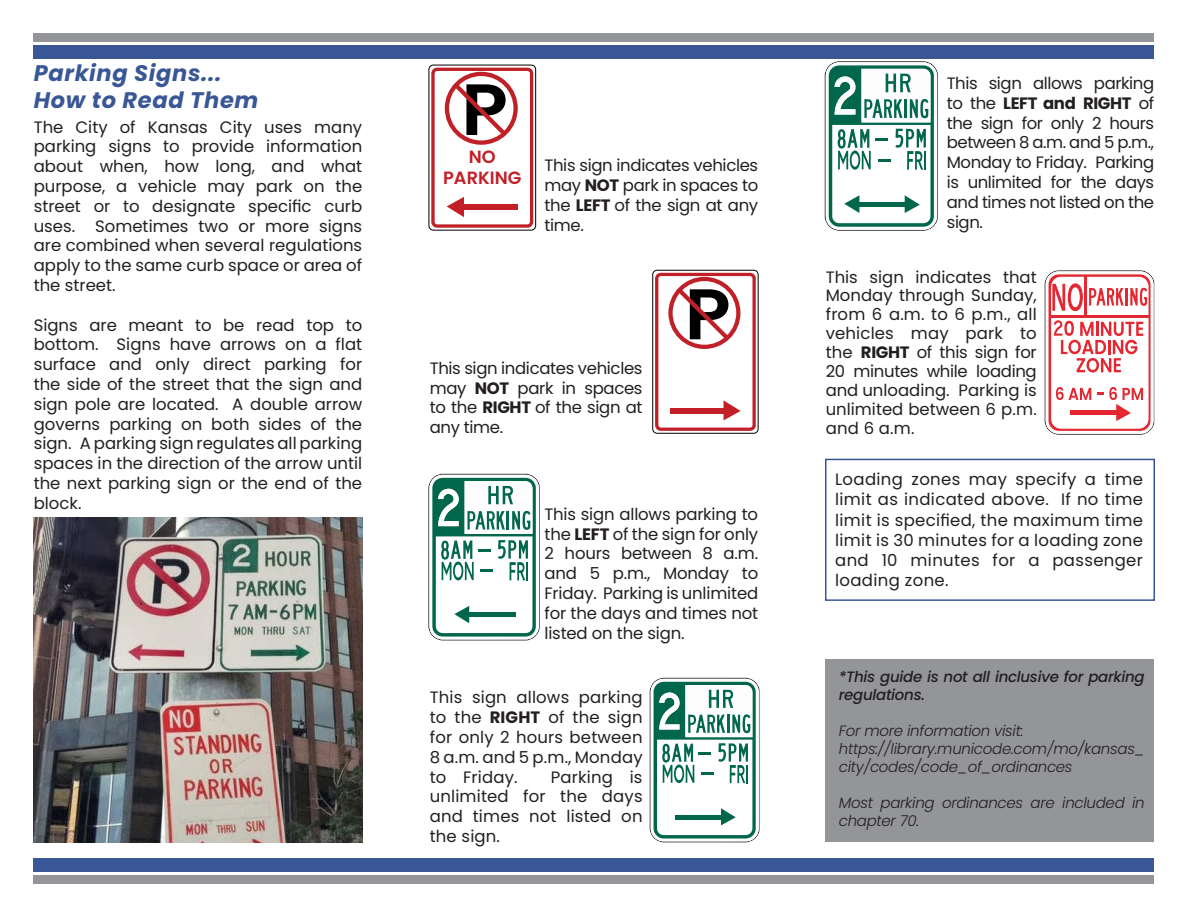
<style>
.page{position:relative;width:1188px;height:918px;background:#fff}
.page>*{position:absolute;margin:0;border:0;box-sizing:border-box;transform-origin:0 0}
.t1{font:italic 700 22.5px "Poppins";letter-spacing:.03em;color:#395797}
.t2{font:600 17.7px/21.3px "Poppins";color:#c21f27;text-align:center}
.t3{font:16.5px/19.8px "Poppins";color:#231f20;text-align:justify}
.t4{font:italic 300 15px/18px "Poppins";letter-spacing:-.02em;color:#231f20}
.t5{font:italic 500 15px/18px "Poppins";letter-spacing:-.02em;color:#231f20}
.s1{font-weight:700}
</style>
<div class="page">
<div style="left:825px;top:459px;width:330px;height:142px;border:2px solid #395797"></div>
<div style="left:826px;top:660px;width:328px;height:182px;background:#939598"></div>
<div style="left:34px;top:46px;width:1120px;height:13px;background:#395797"></div>
<svg style="left:825px;top:61px;width:113px;height:170px"></svg>
<div style="left:34px;top:34px;width:1120px;height:8px;background:#939598"></div>
<img style="left:34px;top:518px;width:328px;height:324px">
<svg style="left:653px;top:270px;width:105px;height:163px"></svg>
<div style="left:652px;top:270px;width:107px;height:164px;border:1px solid #000;border-radius:4px"></div>
<div style="left:657px;top:274px;width:97px;height:155px;background:#fff;border-radius:4px"></div>
<div style="left:655px;top:273px;width:101px;height:158px;border:3px solid #c02128;border-radius:4px"></div>
<svg style="left:671px;top:279px;width:67px;height:68px"></svg>
<div style="left:668px;top:277px;width:72px;height:72px;border:4px solid #c02128;border-radius:50%"></div>
<svg style="left:673px;top:284px;width:60px;height:60px"></svg>
<div style="left:670px;top:408px;width:54px;height:5px;background:#c21f27"></div>
<svg style="left:724px;top:400px;width:17px;height:20px"></svg>
<svg style="left:429px;top:65px;width:107px;height:165px"></svg>
<div style="left:429px;top:65px;width:107px;height:166px;border:1px solid #000;border-radius:4px"></div>
<div style="left:433px;top:69px;width:99px;height:157px;background:#fff;border-radius:4px"></div>
<div style="left:431px;top:68px;width:102px;height:160px;border:3px solid #c02128;border-radius:4px"></div>
<svg style="left:447px;top:74px;width:69px;height:69px"></svg>
<div style="left:445px;top:72px;width:73px;height:73px;border:4px solid #c02128;border-radius:50%"></div>
<svg style="left:450px;top:79px;width:60px;height:61px"></svg>
<div style="left:464px;top:204px;width:54px;height:5px;background:#c21f27"></div>
<svg style="left:447px;top:197px;width:17px;height:20px"></svg>
<svg style="left:650px;top:678px;width:110px;height:165px"></svg>
<svg style="left:428px;top:474px;width:112px;height:167px"></svg>
<svg style="left:1045px;top:270px;width:109px;height:165px"></svg>
<div style="left:34px;top:859px;width:1120px;height:13px;background:#395797"></div>
<div style="left:34px;top:876px;width:1120px;height:8px;background:#939598"></div>
<p class="t1" style="left:34px;top:60px;width:189px">Parking Signs...</p>
<p class="t1" style="left:34px;top:87px;width:226px">How to Read Them</p>
<p class="t3" style="left:34px;top:117px;width:330px">The City of Kansas City uses many parking signs to provide information about when, how long, and what purpose, a vehicle may park on the street or to designate specific curb uses. Sometimes two or more signs are combined when several regulations apply to the same curb space or area of the street.</p>
<p class="t3" style="left:34px;top:315px;width:330px">Signs are meant to be read top to bottom. Signs have arrows on a flat surface and only direct parking for the side of the street that the sign and sign pole are located. A double arrow governs parking on both sides of the sign. A parking sign regulates all parking spaces in the direction of the arrow until the next parking sign or the end of the block.</p>
<p class="t2" style="left:443px;top:146px;width:80px">NO<br>PARKING</p>
<p class="t3" style="left:544px;top:156px;width:215px">This sign indicates vehicles may <span class="s1">NOT</span> park in spaces to the <span class="s1">LEFT</span> of the sign at any time.</p>
<p class="t3" style="left:430px;top:358px;width:214px">This sign indicates vehicles may <span class="s1">NOT</span> park in spaces to the <span class="s1">RIGHT</span> of the sign at any time.</p>
<p class="t3" style="left:544px;top:504px;width:215px">This sign allows parking to the <span class="s1">LEFT</span> of the sign for only 2 hours between 8 a.m. and 5 p.m., Monday to Friday. Parking is unlimited for the days and times not listed on the sign.</p>
<p class="t3" style="left:430px;top:688px;width:214px">This sign allows parking to the <span class="s1">RIGHT</span> of the sign for only 2 hours between 8 a.m. and 5 p.m., Monday to Friday.</p>
<p class="t3" style="left:430px;top:767px;width:214px;text-indent:121px">Parking is unlimited for the days and times not listed on the sign.</p>
<p class="t3" style="left:947px;top:73px;width:209px">This sign allows parking to the <span class="s1">LEFT and RIGHT</span> of the sign for only 2 hours between 8 a.m. and 5 p.m., Monday to Friday. Parking is unlimited for the days and times not listed on the sign.</p>
<p class="t3" style="left:826px;top:267px;width:213px;line-height:18.9px">This sign indicates that Monday through Sunday, from 6 a.m. to 6 p.m., all vehicles may park to the <span class="s1">RIGHT</span> of this sign for 20 minutes while loading and unloading. Parking is unlimited between 6 p.m. and 6 a.m.</p>
<p class="t3" style="left:835px;top:470px;width:309px">Loading zones may specify a time limit as indicated above. If no time limit is specified, the maximum time limit is 30 minutes for a loading zone and 10 minutes for a passenger loading zone.</p>
<p class="t5" style="left:839px;top:668px;width:308px">*This guide is not all inclusive for parking regulations.</p>
<p class="t4" style="left:839px;top:722px;width:186px">For more information visit:</p>
<p class="t4" style="left:839px;top:740px;width:308px">https://library.municode.com/mo/kansas_ city/codes/code_of_ordinances</p>
<p class="t4" style="left:839px;top:794px;width:308px">Most parking ordinances are included in chapter 70.</p>
</div>
